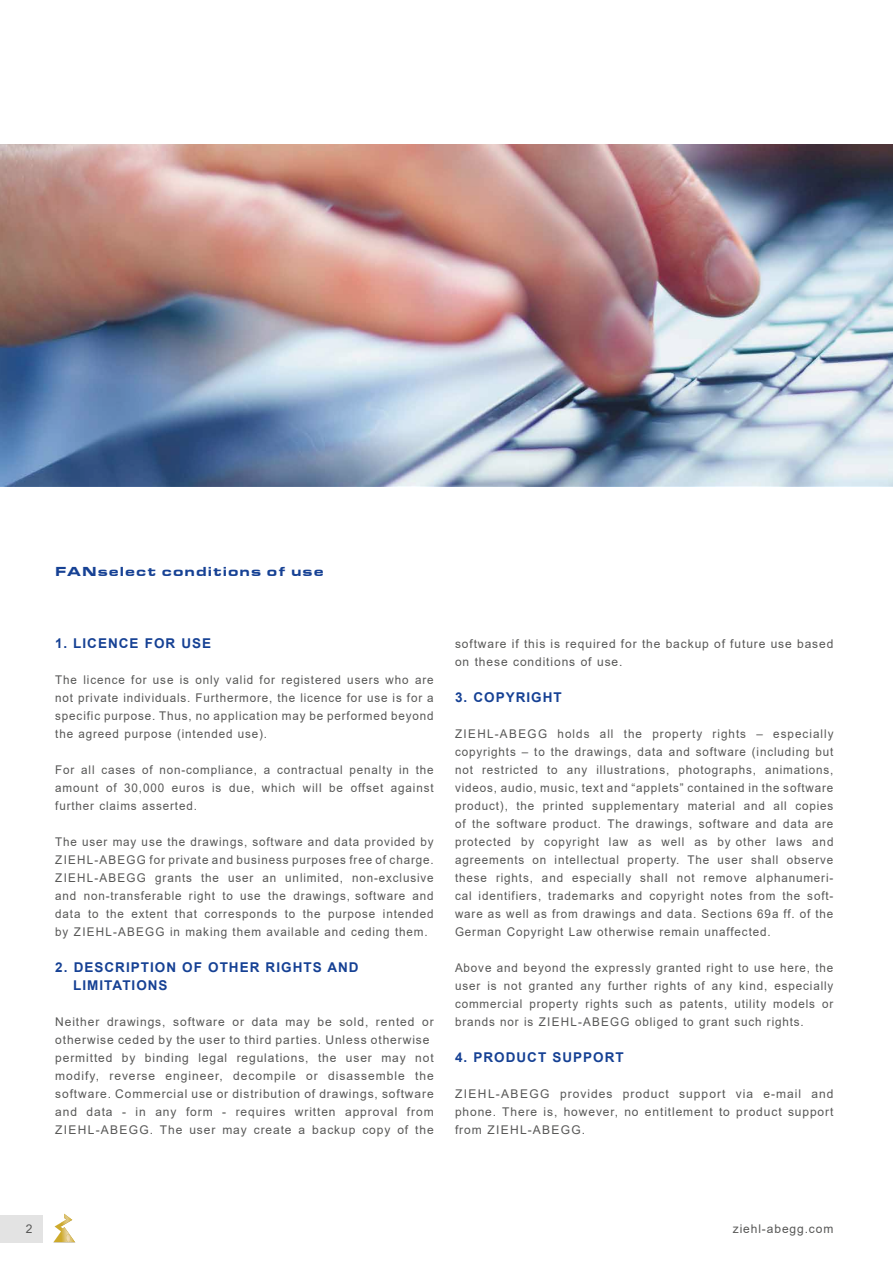
<style>
.page{position:relative;width:893px;height:1263px;background:#fff}
.page>*{position:absolute;margin:0;border:0;box-sizing:border-box;transform-origin:0 0}
.t1{font:700 13.5px/18px "Arial";letter-spacing:.075em;color:#164194}
.t2{font:900 13.5px "Eurostile Ext";letter-spacing:.075em;color:#164194}
.t3{font:12px/18px "Arial";letter-spacing:.075em;color:#575756;text-align:justify}
</style>
<div class="page">
<div style="left:0;top:1215px;width:43px;height:27px;background:#e3e3e3"></div>
<svg style="left:53px;top:1214px;width:22px;height:29px"></svg>
<img style="left:0;top:145px;width:893px;height:341px">
<p class="t2" style="left:55px;top:561px;width:270px">FANselect conditions of use</p>
<p class="t1" style="left:55px;top:634px;width:157px">1. LICENCE FOR USE</p>
<p class="t3" style="left:55px;top:671px;width:380px">The licence for use is only valid for registered users who are not private individuals. Furthermore, the licence for use is for a specific purpose. Thus, no application may be performed beyond the agreed purpose (intended use).</p>
<p class="t3" style="left:55px;top:761px;width:380px">For all cases of non-compliance, a contractual penalty in the amount of 30,000 euros is due, which will be offset against further claims asserted.</p>
<p class="t3" style="left:55px;top:833px;width:380px">The user may use the drawings, software and data provided by ZIEHL-ABEGG for private and business purposes free of charge.<br>ZIEHL-ABEGG grants the user an unlimited, non-exclusive and non-transferable right to use the drawings, software and data to the extent that corresponds to the purpose intended by ZIEHL-ABEGG in making them available and ceding them.</p>
<p class="t1" style="left:73px;top:958px;width:287px;text-indent:-18px">2. DESCRIPTION OF OTHER RIGHTS AND<br>LIMITATIONS</p>
<p class="t3" style="left:55px;top:1013px;width:380px;text-align:left">Neither drawings, software or data may be sold, rented or otherwise ceded by the user to third parties. Unless otherwise permitted by binding legal regulations, the user may not modify, reverse engineer, decompile or disassemble the software. Commercial use or distribution of drawings, software and data - in any form - requires written approval from ZIEHL-ABEGG. The user may create a backup copy of the</p>
<p class="t3" style="left:455px;top:635px;width:380px">software if this is required for the backup of future use based on these conditions of use.</p>
<p class="t1" style="left:455px;top:688px;width:108px">3. COPYRIGHT</p>
<p class="t3" style="left:455px;top:725px;width:380px">ZIEHL-ABEGG holds all the property rights – especially copyrights – to the drawings, data and software (including but not restricted to any illustrations, photographs, animations, videos, audio, music, text and “applets” contained in the software product), the printed supplementary material and all copies of the software product. The drawings, software and data are protected by copyright law as well as by other laws and agreements on intellectual property. The user shall observe these rights, and especially shall not remove alphanumeri&shy;cal identifiers, trademarks and copyright notes from the soft&shy;ware as well as from drawings and data. Sections 69a ff. of the German Copyright Law otherwise remain unaffected.</p>
<p class="t3" style="left:455px;top:959px;width:380px">Above and beyond the expressly granted right to use here, the user is not granted any further rights of any kind, especially commercial property rights such as patents, utility models or brands nor is ZIEHL-ABEGG obliged to grant such rights.</p>
<p class="t1" style="left:455px;top:1048px;width:170px">4. PRODUCT SUPPORT</p>
<p class="t3" style="left:455px;top:1085px;width:380px">ZIEHL-ABEGG provides product support via e-mail and phone. There is, however, no entitlement to product support from ZIEHL-ABEGG.</p>
<p class="t3" style="left:26px;top:1219px;width:8px">2</p>
<p class="t3" style="left:733px;top:1219px;width:102px">ziehl-abegg.com</p>
</div>
